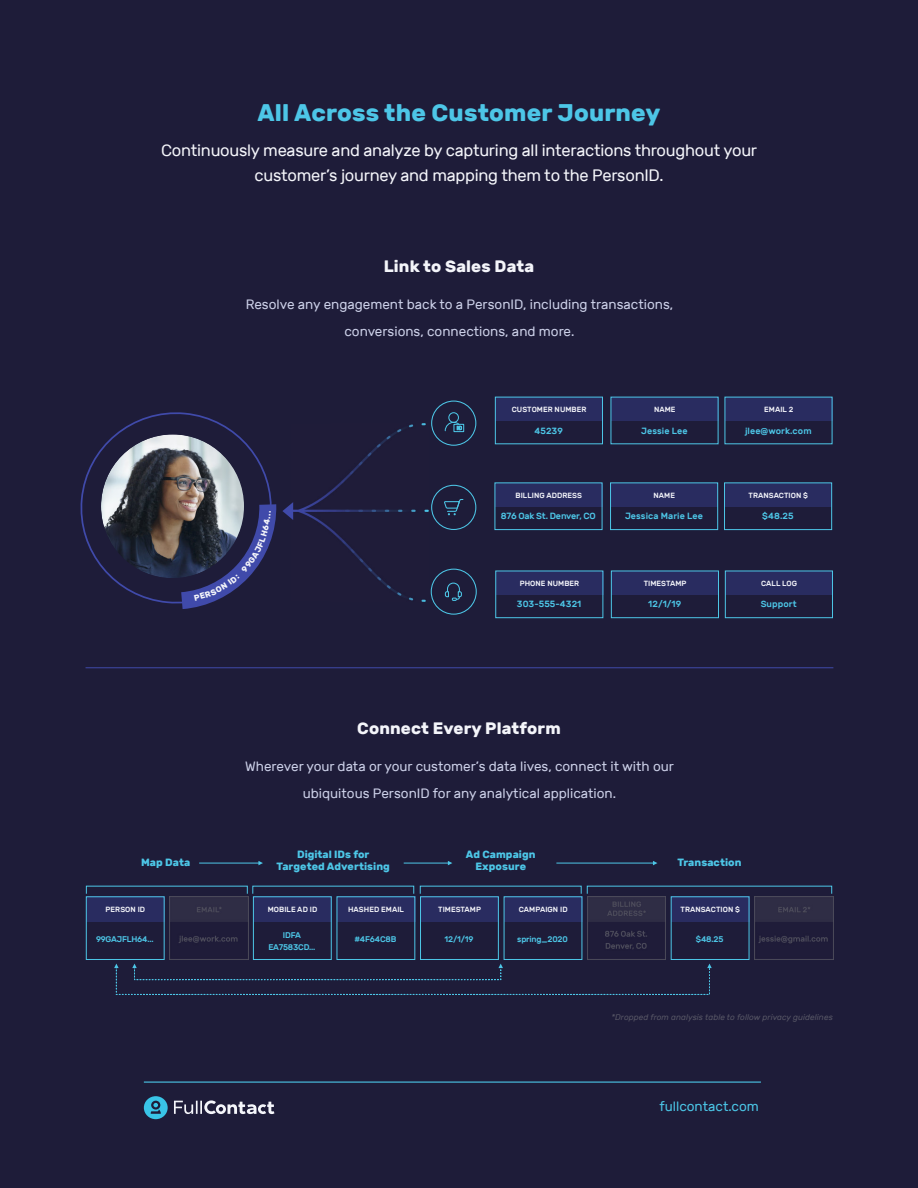
<style>
.page{position:relative;width:918px;height:1188px;background:#1e1c39}
.page>*{position:absolute;margin:0;border:0;box-sizing:border-box;transform-origin:0 0}
.t1{font:700 24px "Rubik";letter-spacing:.01em;color:#4dc6e7}
.t2{font:16.5px/25.5px "Rubik";letter-spacing:-.015em;color:#f4f5fa;text-align:center}
.t3{font:700 16.5px "Rubik";letter-spacing:.01em;color:#f4f5fa}
.t4{font:13.5px/27px "Rubik";color:#ccd0e8;text-align:center}
.t5{font:13.5px "Rubik";color:#4bc6e7}
.t6{font:700 10.5px/12px "Rubik";letter-spacing:.01em;color:#4dc6e7;text-align:center}
.t7{font:500 9px "Rubik";letter-spacing:.01em;color:#4dc6e7}
.t8{font:500 9px "Rubik";letter-spacing:-.015em;color:#4dc6e7}
.t9{font:500 8.25px/12px "Rubik";letter-spacing:-.02em;color:#4dc6e7;text-align:center}
.t10{font:italic 8.25px "Rubik";letter-spacing:.01em;color:#585766}
.t11{font:500 7.5px "Rubik";letter-spacing:.01em;color:#f4f5fa}
</style>
<div class="page">
<svg style="left:258px;top:861px;width:5px;height:4px"></svg>
<hr style="left:200px;top:863px;width:59px;height:1px;background:#4dc6e7">
<svg style="left:448px;top:861px;width:4px;height:4px"></svg>
<hr style="left:404px;top:863px;width:45px;height:1px;background:#4dc6e7">
<svg style="left:653px;top:861px;width:4px;height:4px"></svg>
<hr style="left:557px;top:863px;width:97px;height:1px;background:#4dc6e7">
<img style="left:169px;top:896px;width:79px;height:64px">
<div style="left:421px;top:897px;width:78px;height:25px;background:#292c60"></div>
<div style="left:420px;top:896px;width:79px;height:64px;border:1px solid #4dc6e7"></div>
<div style="left:671px;top:897px;width:78px;height:25px;background:#292c60"></div>
<div style="left:671px;top:896px;width:79px;height:64px;border:1px solid #4dc6e7"></div>
<div style="left:86px;top:897px;width:78px;height:25px;background:#292c60"></div>
<div style="left:134px;top:967px;width:367px;height:13px;border:1px dashed #4dc6e7"></div>
<div style="left:116px;top:967px;width:594px;height:28px;border:1px dashed #4dc6e7"></div>
<div style="left:86px;top:896px;width:79px;height:64px;border:1px solid #4dc6e7"></div>
<div style="left:337px;top:897px;width:78px;height:25px;background:#292c60"></div>
<div style="left:336px;top:896px;width:79px;height:64px;border:1px solid #4dc6e7"></div>
<img style="left:587px;top:896px;width:79px;height:64px">
<div style="left:253px;top:897px;width:79px;height:25px;background:#292c60"></div>
<div style="left:253px;top:896px;width:79px;height:64px;border:1px solid #4dc6e7"></div>
<div style="left:504px;top:897px;width:78px;height:25px;background:#292c60"></div>
<div style="left:504px;top:896px;width:78px;height:64px;border:1px solid #4dc6e7"></div>
<img style="left:754px;top:896px;width:79px;height:64px">
<hr style="left:144px;top:1082px;width:617px;height:1px;background:#4bc6e7">
<svg style="left:144px;top:1096px;width:24px;height:23px"></svg>
<svg style="left:174px;top:1100px;width:100px;height:14px"></svg>
<div style="left:495px;top:397px;width:108px;height:23px;background:#292c60"></div>
<div style="left:495px;top:397px;width:108px;height:47px;border:1px solid #4dc6e7"></div>
<div style="left:611px;top:397px;width:108px;height:23px;background:#292c60"></div>
<div style="left:611px;top:397px;width:107px;height:47px;border:1px solid #4dc6e7"></div>
<div style="left:725px;top:397px;width:108px;height:23px;background:#292c60"></div>
<div style="left:725px;top:397px;width:107px;height:47px;border:1px solid #4dc6e7"></div>
<div style="left:495px;top:483px;width:107px;height:23px;background:#292c60"></div>
<div style="left:495px;top:483px;width:107px;height:47px;border:1px solid #4dc6e7"></div>
<div style="left:611px;top:483px;width:107px;height:23px;background:#292c60"></div>
<div style="left:610px;top:483px;width:108px;height:47px;border:1px solid #4dc6e7"></div>
<div style="left:725px;top:483px;width:107px;height:23px;background:#292c60"></div>
<div style="left:724px;top:483px;width:108px;height:47px;border:1px solid #4dc6e7"></div>
<div style="left:496px;top:571px;width:107px;height:23px;background:#292c60"></div>
<div style="left:495px;top:571px;width:108px;height:47px;border:1px solid #4dc6e7"></div>
<div style="left:611px;top:571px;width:108px;height:23px;background:#292c60"></div>
<div style="left:611px;top:571px;width:108px;height:47px;border:1px solid #4dc6e7"></div>
<div style="left:725px;top:571px;width:108px;height:23px;background:#292c60"></div>
<div style="left:725px;top:571px;width:108px;height:47px;border:1px solid #4dc6e7"></div>
<div style="left:431px;top:485px;width:45px;height:45px;border:1px solid #4dc6e7;border-radius:50%"></div>
<svg style="left:444px;top:499px;width:20px;height:16px"></svg>
<div style="left:431px;top:569px;width:46px;height:46px;border:1px solid #4dc6e7;border-radius:50%"></div>
<svg style="left:444px;top:583px;width:18px;height:18px"></svg>
<img style="left:293px;top:490px;width:38px;height:42px">
<img style="left:331px;top:423px;width:98px;height:179px">
<div style="left:431px;top:401px;width:45px;height:45px;border:1px solid #4dc6e7;border-radius:50%"></div>
<div style="left:448px;top:412px;width:11px;height:11px;border:1px solid #4dc6e7;border-radius:50%"></div>
<div style="left:453px;top:424px;width:11px;height:8px;border:1px solid #4dc6e7"></div>
<svg style="left:444px;top:421px;width:18px;height:11px"></svg>
<hr style="left:86px;top:667px;width:747px;height:1px;background:#404aaa">
<svg style="left:80px;top:412px;width:213px;height:197px"></svg>
<h1 class="t1" style="left:258px;top:99px;width:404px">All Across the Customer Journey</h1>
<p class="t2" style="left:161px;top:137px;width:598px">Continuously measure and analyze by capturing all interactions throughout your customer’s journey and mapping them to the PersonID.</p>
<p class="t3" style="left:384px;top:256px;width:152px">Link to Sales Data</p>
<p class="t4" style="left:246px;top:291px;width:429px">Resolve any engagement back to a PersonID, including transactions, conversions, connections, and more.</p>
<p class="t11" style="left:512px;top:405px;width:76px">CUSTOMER NUMBER</p>
<p class="t7" style="left:535px;top:425px;width:30px">45239</p>
<p class="t11" style="left:654px;top:405px;width:23px">NAME</p>
<p class="t7" style="left:641px;top:425px;width:48px">Jessie Lee</p>
<p class="t11" style="left:764px;top:405px;width:31px">EMAIL 2</p>
<p class="t7" style="left:745px;top:425px;width:68px">jlee@work.com</p>
<p class="t11" style="left:515px;top:491px;width:68px">BILLING ADDRESS</p>
<p class="t8" style="left:501px;top:511px;width:97px">876 Oak St. Denver, CO</p>
<p class="t11" style="left:654px;top:491px;width:23px">NAME</p>
<p class="t7" style="left:625px;top:511px;width:79px">Jessica Marie Lee</p>
<p class="t11" style="left:749px;top:491px;width:61px">TRANSACTION $</p>
<p class="t7" style="left:762px;top:511px;width:33px">$48.25</p>
<p class="t11" style="left:520px;top:579px;width:61px">PHONE NUMBER</p>
<p class="t7" style="left:517px;top:599px;width:66px">303-555-4321</p>
<p class="t11" style="left:644px;top:579px;width:44px">TIMESTAMP</p>
<p class="t7" style="left:648px;top:599px;width:34px">12/1/19</p>
<p class="t11" style="left:761px;top:579px;width:37px">CALL LOG</p>
<p class="t7" style="left:761px;top:599px;width:37px">Support</p>
<p class="t3" style="left:357px;top:719px;width:205px">Connect Every Platform</p>
<p class="t4" style="left:245px;top:753px;width:430px">Wherever your data or your customer’s data lives, connect it with our ubiquitous PersonID for any analytical application.</p>
<p class="t6" style="left:277px;top:849px;width:115px">Digital IDs for<br>Targeted Advertising</p>
<p class="t6" style="left:466px;top:849px;width:71px">Ad Campaign<br>Exposure</p>
<p class="t6" style="left:141px;top:856px;width:51px">Map Data</p>
<p class="t6" style="left:677px;top:856px;width:66px">Transaction</p>
<p class="t11" style="left:106px;top:906px;width:41px">PERSON ID</p>
<p class="t9" style="left:96px;top:933px;width:59px">99GAJFLH64...</p>
<p class="t11" style="left:268px;top:906px;width:51px">MOBILE AD ID</p>
<p class="t9" style="left:268px;top:929px;width:48px">IDFA<br>EA7583CD...</p>
<p class="t11" style="left:348px;top:906px;width:57px">HASHED EMAIL</p>
<p class="t9" style="left:355px;top:933px;width:43px">#4F64C8B</p>
<p class="t11" style="left:438px;top:906px;width:44px">TIMESTAMP</p>
<p class="t9" style="left:445px;top:933px;width:30px">12/1/19</p>
<p class="t11" style="left:519px;top:906px;width:50px">CAMPAIGN ID</p>
<p class="t9" style="left:517px;top:933px;width:52px">spring_2020</p>
<p class="t11" style="left:681px;top:906px;width:61px">TRANSACTION $</p>
<p class="t9" style="left:696px;top:933px;width:29px">$48.25</p>
<p class="t10" style="left:611px;top:1013px;width:223px">*Dropped from analysis table to follow privacy guidelines</p>
<p class="t5" style="left:660px;top:1099px;width:101px">fullcontact.com</p>
</div>
